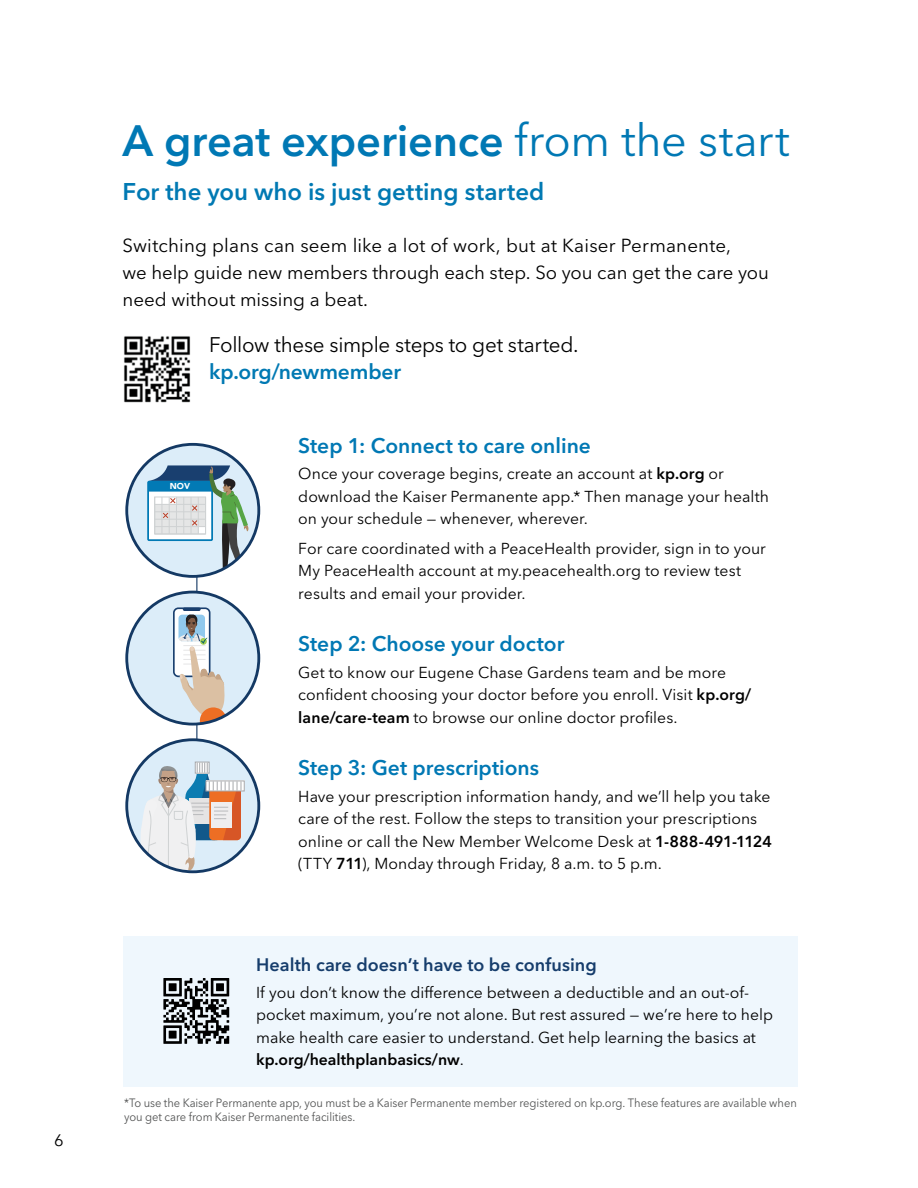
<style>
.page{position:relative;width:918px;height:1188px;background:#fff}
.page>*{position:absolute;margin:0;border:0;box-sizing:border-box;transform-origin:0 0}
.t1{font:600 43.5px "Avenir Next LT Pro";letter-spacing:-.005em;color:#0078b4}
.t2{font:600 24px "Avenir Next LT Pro";color:#0079b3}
.t3{font:600 21px "Avenir Next LT Pro";color:#0078b4}
.t4{font:21px "Avenir Next LT Pro";letter-spacing:-.015em;color:#000}
.t5{font:600 21px "Avenir Next LT Pro";letter-spacing:-.01em;color:#0079b3}
.t6{font:18.75px/27px "Avenir Next LT Pro";color:#000}
.t7{font:600 18px "Avenir Next LT Pro";color:#163d6c}
.t8{font:16.5px "Avenir Next LT Pro";color:#000}
.t9{font:15.75px/22.5px "Avenir Next LT Pro";color:#000}
.t10{font:12px/13.5px "Avenir Next LT Pro";letter-spacing:-.005em;color:#535454;scale:.93 1}
.t11{font:900 8.55px "Avenir";color:#fff}
.s1{font-weight:400;font-size:45px}
.s2{font-weight:600}
</style>
<div class="page">
<div style="left:123px;top:936px;width:675px;height:151px;background:#eff7fd"></div>
<hr style="left:196px;top:480px;width:1px;height:353px;background:#143964">
<div style="left:127px;top:444px;width:132px;height:132px;background:#dcedf9;border-radius:50%"></div>
<div style="left:125px;top:443px;width:135px;height:135px;border:3px solid #143964;border-radius:50%"></div>
<svg style="left:148px;top:465px;width:100px;height:111px"></svg>
<div style="left:127px;top:592px;width:132px;height:132px;background:#dcedf9;border-radius:50%"></div>
<div style="left:174px;top:608px;width:36px;height:68px;background:#fff;border-radius:5px"></div>
<div style="left:173px;top:607px;width:37px;height:70px;border:2px solid #193f6f;border-radius:5px"></div>
<hr style="left:183px;top:608px;width:18px;height:3px;background:#193f6f;border-radius:2px">
<svg style="left:178px;top:615px;width:62px;height:107px"></svg>
<div style="left:125px;top:591px;width:135px;height:135px;border:3px solid #143964;border-radius:50%"></div>
<div style="left:127px;top:740px;width:132px;height:132px;background:#dcedf9;border-radius:50%"></div>
<div style="left:195px;top:762px;width:15px;height:12px;border:1px solid #a7a9ac"></div>
<svg style="left:241px;top:782px;width:2px;height:7px"></svg>
<div style="left:205px;top:780px;width:40px;height:11px;border:1px solid #a7a9ac"></div>
<svg style="left:140px;top:763px;width:101px;height:109px"></svg>
<div style="left:125px;top:738px;width:135px;height:135px;border:3px solid #143964;border-radius:50%"></div>
<img style="left:124px;top:336px;width:67px;height:67px">
<svg style="left:163px;top:978px;width:66px;height:66px"></svg>
<p class="t8" style="left:54px;top:1131px;width:11px">6</p>
<h1 class="t1" style="left:123px;top:114px;width:669px">A great experience <span class="s1">from the start</span></h1>
<h2 class="t2" style="left:123px;top:177px;width:423px">For the you who is just getting started</h2>
<p class="t6" style="left:123px;top:232px;width:648px">Switching plans can seem like a lot of work, but at Kaiser Permanente,<br>we help guide new members through each step. So you can get the care you need without missing a beat.</p>
<h3 class="t4" style="left:209px;top:333px;width:371px">Follow these simple steps to get started.</h3>
<h3 class="t5" style="left:209px;top:359px;width:193px">kp.org/newmember</h3>
<p class="t11" style="left:170px;top:479px;width:22px">NOV</p>
<h3 class="t3" style="left:298px;top:433px;width:294px">Step 1: Connect to care online</h3>
<p class="t9" style="left:298px;top:463px;width:472px">Once your coverage begins, create an account at <span class="s2">kp.org</span> or download the Kaiser Permanente app.* Then manage your health on your schedule — whenever, wherever.</p>
<p class="t9" style="left:298px;top:537px;width:469px">For care coordinated with a PeaceHealth provider, sign in to your<br>My PeaceHealth account at my.peacehealth.org to review test results and email your provider.</p>
<h3 class="t3" style="left:298px;top:631px;width:268px">Step 2: Choose your doctor</h3>
<p class="t9" style="left:298px;top:661px;width:455px">Get to know our Eugene Chase Gardens team and be more confident choosing your doctor before you enroll. Visit <span class="s2">kp.org/ lane/care-team</span> to browse our online doctor profiles.</p>
<h3 class="t3" style="left:298px;top:755px;width:242px">Step 3: Get prescriptions</h3>
<p class="t9" style="left:298px;top:785px;width:475px">Have your prescription information handy, and we’ll help you take care of the rest. Follow the steps to transition your prescriptions online or call the New Member Welcome Desk at <span class="s2">1-888-491-1124 </span>(TTY <span class="s2">711</span>), Monday through Friday, 8 a.m. to 5 p.m.</p>
<p class="t7" style="left:256px;top:954px;width:342px">Health care doesn’t have to be confusing</p>
<p class="t9" style="left:256px;top:981px;width:518px">If you don’t know the difference between a deductible and an out-of&shy;pocket maximum, you’re not alone. But rest assured — we’re here to help make health care easier to understand. Get help learning the basics at <span class="s2">kp.org/healthplanbasics/nw</span>.</p>
<p class="t10" style="left:124px;top:1096px;width:725px">*To use the Kaiser Permanente app, you must be a Kaiser Permanente member registered on kp.org. These features are available when you get care from Kaiser Permanente facilities.</p>
</div>
